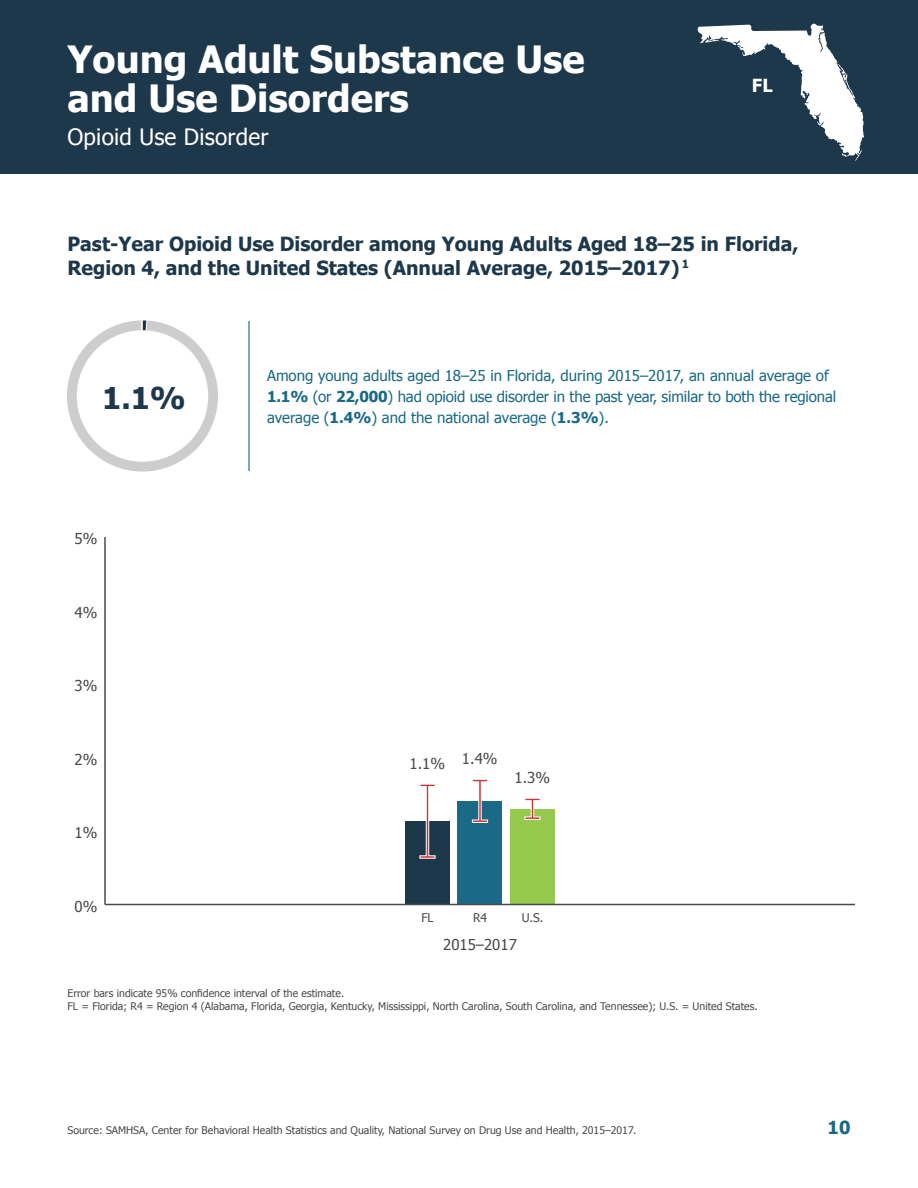
<style>
.page{position:relative;width:918px;height:1188px;background:#fff}
.page>*{position:absolute;margin:0;border:0;box-sizing:border-box;transform-origin:0 0}
.t1{font:700 37.5px/39px "Tahoma";color:#fff}
.t2{font:700 30px "Tahoma";color:#1e384b}
.t3{font:22.5px "Tahoma";letter-spacing:.01em;color:#fff}
.t4{font:700 19.5px/23.4px "Tahoma";color:#1e384b}
.t5{font:700 18px "Tahoma";color:#1a6986}
.t6{font:700 18px "Tahoma";color:#fff}
.t7{font:15px/21px "Tahoma";color:#1a6986}
.t8{font:15px "Tahoma";color:#4a4a4a}
.t9{font:12px "Tahoma";color:#4a4a4a}
.t10{font:10.5px/12.6px "Tahoma";color:#4a4a4a}
.s1{font-weight:700}
</style>
<div class="page">
<div style="left:0;top:0;width:918px;height:174px;background:#1e384b"></div>
<svg style="left:697px;top:23px;width:167px;height:138px"></svg>
<svg style="left:67px;top:320px;width:151px;height:152px"></svg>
<hr style="left:141px;top:309px;width:2px;height:87px;background:#fff">
<hr style="left:248px;top:321px;width:2px;height:150px;background:#1a6986">
<div style="left:405px;top:821px;width:45px;height:83px;background:#1e384b"></div>
<svg style="left:420px;top:784px;width:15px;height:74px"></svg>
<div style="left:458px;top:801px;width:44px;height:103px;background:#1a6986"></div>
<svg style="left:472px;top:779px;width:16px;height:44px"></svg>
<div style="left:510px;top:809px;width:45px;height:95px;background:#96ca4f"></div>
<svg style="left:525px;top:798px;width:15px;height:22px"></svg>
<hr style="left:104px;top:537px;width:2px;height:367px;background:#4a4a4a">
<hr style="left:105px;top:904px;width:750px;height:1px;background:#4a4a4a">
<h1 class="t1" style="left:68px;top:38px;width:519px">Young Adult Substance Use and Use Disorders</h1>
<h3 class="t3" style="left:68px;top:122px;width:203px">Opioid Use Disorder</h3>
<h3 class="t6" style="left:752px;top:73px;width:22px">FL</h3>
<h4 class="t4" style="left:68px;top:231px;width:732px">Past-Year Opioid Use Disorder among Young Adults Aged 18–25 in Florida,<br>Region 4, and the United States (Annual Average, 2015–2017) <sup>1</sup></h4>
<h2 class="t2" style="left:102px;top:377px;width:85px">1.1%</h2>
<h3 class="t8" style="left:74px;top:529px;width:24px">5%</h3>
<h3 class="t8" style="left:74px;top:602px;width:24px">4%</h3>
<h3 class="t8" style="left:74px;top:676px;width:24px">3%</h3>
<h3 class="t8" style="left:74px;top:749px;width:24px">2%</h3>
<h3 class="t8" style="left:74px;top:823px;width:24px">1%</h3>
<h3 class="t8" style="left:74px;top:896px;width:24px">0%</h3>
<p class="t7" style="left:267px;top:364px;width:571px">Among young adults aged 18–25 in Florida, during 2015–2017, an annual average of<br><span class="s1">1.1%</span> (or <span class="s1">22,000</span>) had opioid use disorder in the past year, similar to both the regional average (<span class="s1">1.4%</span>) and the national average (<span class="s1">1.3%</span>).</p>
<p class="t8" style="left:409px;top:753px;width:37px">1.1%</p>
<p class="t8" style="left:462px;top:748px;width:37px">1.4%</p>
<p class="t8" style="left:514px;top:767px;width:37px">1.3%</p>
<p class="t9" style="left:421px;top:909px;width:14px">FL</p>
<p class="t9" style="left:473px;top:909px;width:16px">R4</p>
<p class="t9" style="left:522px;top:909px;width:23px">U.S.</p>
<h3 class="t8" style="left:443px;top:934px;width:75px">2015–2017</h3>
<p class="t10" style="left:68px;top:986px;width:692px">Error bars indicate 95% confidence interval of the estimate.<br>FL = Florida; R4 = Region 4 (Alabama, Florida, Georgia, Kentucky, Mississippi, North Carolina, South Carolina, and Tennessee); U.S. = United States.</p>
<p class="t10" style="left:68px;top:1123px;width:570px">Source: SAMHSA, Center for Behavioral Health Statistics and Quality, National Survey on Drug Use and Health, 2015–2017.</p>
<h3 class="t5" style="left:828px;top:1115px;width:24px">10</h3>
</div>
